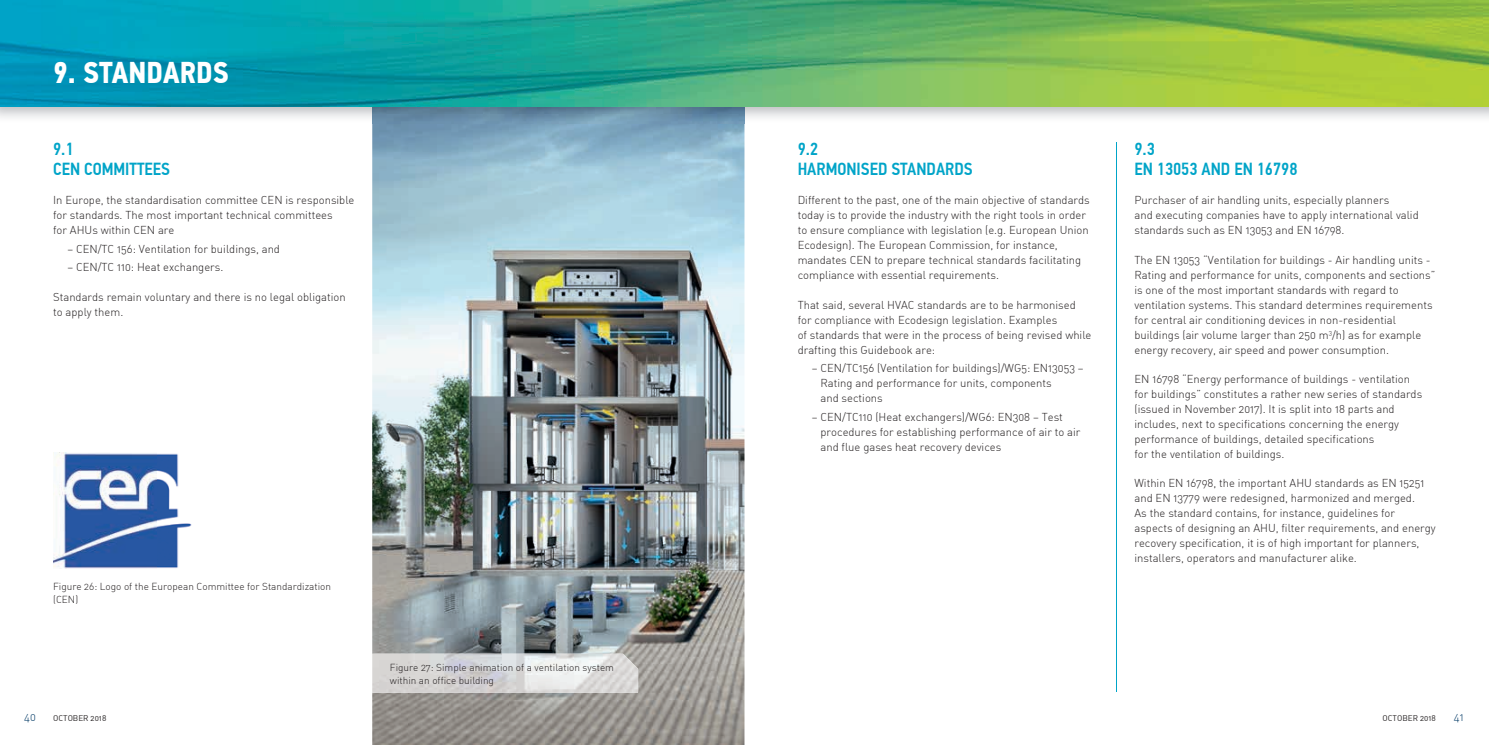
<style>
.page{position:relative;width:1489px;height:745px;background:#fff}
.page>*{position:absolute;margin:0;border:0;box-sizing:border-box;transform-origin:0 0}
.t1{font:700 30px "PF Din Text Cond Pro";color:#fff}
.t2{font:500 17.5px/20px "PF Din Text Cond Pro";color:#00a4c8}
.t3{font:300 11.25px/15px "DIN Alternate";color:#231f20}
.t4{font:300 11.25px "DIN Alternate";color:#003965}
.t5{font:300 10px/12.5px "DIN Alternate";color:#231f20}
.t6{font:8.12px "DIN Alternate";color:#231f20}
</style>
<div class="page">
<img style="left:372px;top:123px;width:372px;height:621px">
<img style="left:0;top:106px;width:1488px;height:17px">
<img style="left:0;top:0;width:1488px;height:106px">
<img style="left:53px;top:452px;width:139px;height:116px">
<hr style="left:1116px;top:142px;width:1px;height:549px;background:#00a4c8">
<img style="left:372px;top:653px;width:266px;height:39px">
<h1 class="t1" style="left:53px;top:54px;width:177px">9. STANDARDS</h1>
<h2 class="t2" style="left:53px;top:139px;width:118px">9.1<br>CEN COMMITTEES</h2>
<p class="t3" style="left:53px;top:192px;width:303px">In Europe, the standardisation committee CEN is responsible for standards. The most important technical committees<br>for AHUs within CEN are</p>
<p class="t3" style="left:67px;top:241px;width:214px">– CEN/TC 156: Ventilation for buildings, and</p>
<p class="t3" style="left:67px;top:259px;width:157px">– CEN/TC 110: Heat exchangers.</p>
<p class="t3" style="left:53px;top:289px;width:294px">Standards remain voluntary and there is no legal obligation to apply them.</p>
<p class="t5" style="left:53px;top:580px;width:279px">Figure 26: Logo of the European Committee for Standardization (CEN)</p>
<p class="t5" style="left:390px;top:660px;width:225px">Figure 27: Simple animation of a ventilation system within an office building</p>
<h2 class="t2" style="left:797px;top:139px;width:176px">9.2<br>HARMONISED STANDARDS</h2>
<p class="t3" style="left:797px;top:192px;width:294px">Different to the past, one of the main objective of standards today is to provide the industry with the right tools in order to ensure compliance with legislation (e.g. European Union Ecodesign). The European Commission, for instance, mandates CEN to prepare technical standards facilitating compliance with essential requirements.</p>
<p class="t3" style="left:797px;top:297px;width:295px">That said, several HVAC standards are to be harmonised for compliance with Ecodesign legislation. Examples<br>of standards that were in the process of being revised while drafting this Guidebook are:</p>
<p class="t3" style="left:820px;top:360px;width:265px;text-indent:-9px">– CEN/TC156 (Ventilation for buildings)/WG5: EN13053 –<br>Rating and performance for units, components<br>and sections</p>
<p class="t3" style="left:820px;top:409px;width:261px;text-indent:-9px">– CEN/TC110 (Heat exchangers)/WG6: EN308 – Test procedures for establishing performance of air to air and flue gases heat recovery devices</p>
<h2 class="t2" style="left:1134px;top:139px;width:164px">9.3<br>EN 13053 AND EN 16798</h2>
<p class="t3" style="left:1134px;top:192px;width:286px">Purchaser of air handling units, especially planners<br>and executing companies have to apply international valid standards such as EN 13053 and EN 16798.</p>
<p class="t3" style="left:1134px;top:252px;width:302px">The EN 13053 “Ventilation for buildings - Air handling units - Rating and performance for units, components and sections” is one of the most important standards with regard to ventilation systems. This standard determines requirements for central air conditioning devices in non-residential buildings (air volume larger than 250 m<sup>3</sup>/h) as for example energy recovery, air speed and power consumption.</p>
<p class="t3" style="left:1134px;top:371px;width:289px">EN 16798 “Energy performance of buildings - ventilation for buildings” constitutes a rather new series of standards (issued in November 2017). It is split into 18 parts and includes, next to specifications concerning the energy performance of buildings, detailed specifications<br>for the ventilation of buildings.</p>
<p class="t3" style="left:1134px;top:475px;width:303px">Within EN 16798, the important AHU standards as EN 15251 and EN 13779 were redesigned, harmonized and merged.<br>As the standard contains, for instance, guidelines for aspects of designing an AHU, filter requirements, and energy recovery specification, it is of high important for planners, installers, operators and manufacturer alike.</p>
<p class="t4" style="left:24px;top:709px;width:13px">40</p>
<p class="t6" style="left:53px;top:712px;width:55px">OCTOBER 2018</p>
<p class="t6" style="left:1382px;top:712px;width:55px">OCTOBER 2018</p>
<p class="t4" style="left:1453px;top:709px;width:11px">41</p>
</div>
